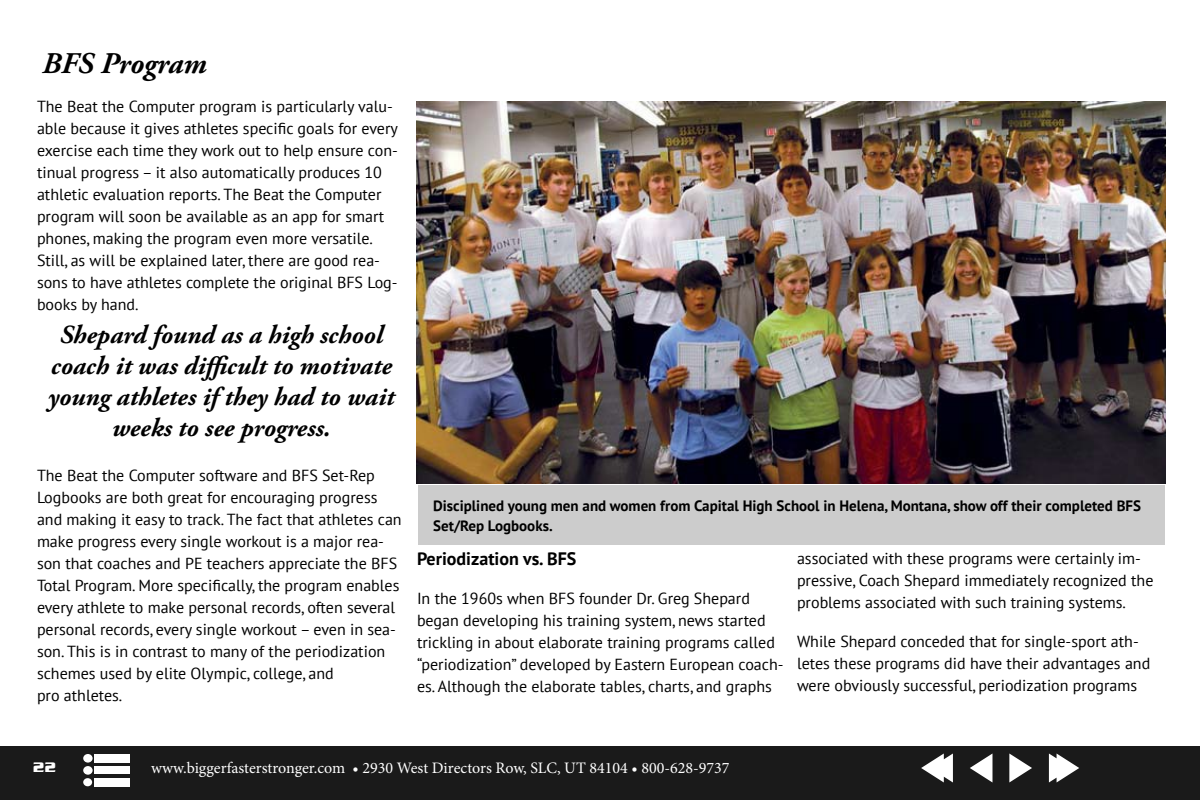
<style>
.page{position:relative;width:1200px;height:800px;background:#fff}
.page>*{position:absolute;margin:0;border:0;box-sizing:border-box;transform-origin:0 0}
.t1{font:italic 700 30px "Adobe Garamond Pro";color:#000}
.t2{font:italic 700 26px/31px "Adobe Garamond Pro";color:#000;text-align:center}
.t3{font:700 18px "PT Sans";color:#000}
.t4{font:16px/22px "PT Sans";color:#000}
.t5{font:16px "Minion Pro";color:#fff}
.t6{font:700 15px/20px "PT Sans";color:#000}
.t7{font:700 15px "Serpentine";color:#fff}
</style>
<div class="page">
<div style="left:0;top:746px;width:1200px;height:54px;background:#1a1a1a"></div>
<img style="left:416px;top:102px;width:749px;height:381px">
<div style="left:418px;top:485px;width:747px;height:60px;background:#ccc"></div>
<div style="left:94px;top:778px;width:36px;height:8px;background:#fff"></div>
<div style="left:83px;top:778px;width:9px;height:8px;background:#fff;border-radius:50%"></div>
<div style="left:94px;top:767px;width:36px;height:7px;background:#fff"></div>
<div style="left:83px;top:766px;width:10px;height:9px;background:#fff;border-radius:50%"></div>
<div style="left:94px;top:754px;width:36px;height:8px;background:#fff"></div>
<div style="left:83px;top:754px;width:10px;height:9px;background:#fff;border-radius:50%"></div>
<svg style="left:1049px;top:754px;width:30px;height:28px"></svg>
<svg style="left:921px;top:754px;width:32px;height:28px"></svg>
<svg style="left:1009px;top:754px;width:23px;height:28px"></svg>
<svg style="left:970px;top:754px;width:22px;height:28px"></svg>
<h1 class="t1" style="left:42px;top:46px;width:166px">BFS Program</h1>
<p class="t4" style="left:37px;top:95px;width:362px">The Beat the Computer program is particularly valu&shy;able because it gives athletes specific goals for every exercise each time they work out to help ensure con&shy;tinual progress – it also automatically produces 10 athletic evaluation reports. The Beat the Computer program will soon be available as an app for smart phones, making the program even more versatile.<br>Still, as will be explained later, there are good rea&shy;sons to have athletes complete the original BFS Log&shy;books by hand.</p>
<h2 class="t2" style="left:48px;top:320px;width:348px">Shepard found as a high school coach it was difficult to motivate young athletes if they had to wait weeks to see progress.</h2>
<p class="t4" style="left:37px;top:464px;width:366px">The Beat the Computer software and BFS Set-Rep Logbooks are both great for encouraging progress and making it easy to track. The fact that athletes can make progress every single workout is a major rea&shy;son that coaches and PE teachers appreciate the BFS Total Program. More specifically, the program enables every athlete to make personal records, often several personal records, every single workout – even in sea&shy;son. This is in contrast to many of the periodization schemes used by elite Olympic, college, and<br>pro athletes.</p>
<p class="t6" style="left:433px;top:495px;width:709px">Disciplined young men and women from Capital High School in Helena, Montana, show off their completed BFS<br>Set/Rep Logbooks.</p>
<p class="t3" style="left:417px;top:547px;width:161px">Periodization vs. BFS</p>
<p class="t4" style="left:417px;top:587px;width:368px">In the 1960s when BFS founder Dr. Greg Shepard began developing his training system, news started trickling in about elaborate training programs called “periodization” developed by Eastern European coach&shy;es. Although the elaborate tables, charts, and graphs</p>
<p class="t4" style="left:797px;top:547px;width:358px">associated with these programs were certainly im&shy;pressive, Coach Shepard immediately recognized the problems associated with such training systems.</p>
<p class="t4" style="left:797px;top:630px;width:355px">While Shepard conceded that for single-sport ath&shy;letes these programs did have their advantages and were obviously successful, periodization programs</p>
<p class="t7" style="left:33px;top:759px;width:24px">22</p>
<p class="t5" style="left:151px;top:757px;width:580px">www.biggerfasterstronger.com • 2930 West Directors Row, SLC, UT 84104 • 800-628-9737</p>
</div>
